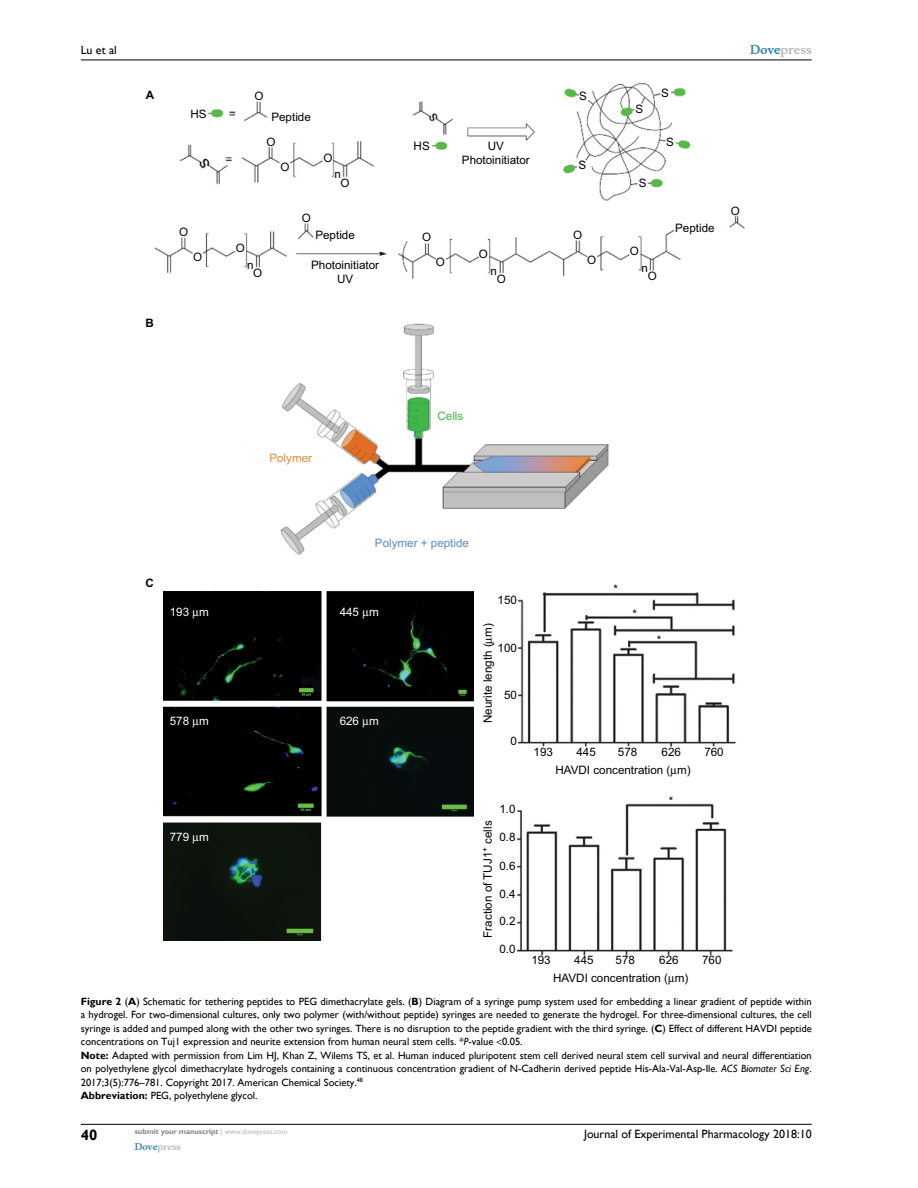
<style>
.page{position:relative;width:918px;height:1188px;background:#fff}
.page>*{position:absolute;margin:0;border:0;box-sizing:border-box;transform-origin:0 0}
.t1{font:700 15px "Gill Sans";color:#000}
.t2{font:12px "Gill Sans";color:#000}
.t3{font:700 12px "Musee";color:#b8babc}
.t4{font:11.7px/14px "Arial";color:#000;text-align:center}
.t5{font:11.7px "Arial";color:#fff}
.t6{font:11.7px "Arial";color:#578dca}
.t7{font:11.7px "Arial";color:#e38740}
.t8{font:11.7px "Arial";color:#43b649}
.t9{font:700 11.7px "Arial";color:#000}
.t10{font:10.5px/13.5px "Gill Sans";color:#000}
.t11{font:700 9px "Musee";color:#b8babc}
.t12{font:700 7.5px "Gill Sans";color:#808285}
.s1{color:#3785ad}
.s2{font-weight:700}
.s3{font-style:italic}
.s4{font-weight:400;color:#b8babc}
</style>
<div class="page">
<hr style="left:81px;top:1124px;width:731px;height:1px;background:#000">
<hr style="left:81px;top:60px;width:731px;height:1px;background:#000">
<img style="left:154px;top:83px;width:591px;height:873px">
<img style="left:163px;top:592px;width:310px;height:349px">
<svg style="left:193px;top:610px;width:6px;height:8px"></svg>
<svg style="left:363px;top:610px;width:6px;height:8px"></svg>
<svg style="left:671px;top:768px;width:6px;height:8px"></svg>
<svg style="left:486px;top:637px;width:9px;height:6px"></svg>
<svg style="left:193px;top:719px;width:6px;height:8px"></svg>
<svg style="left:193px;top:835px;width:6px;height:8px"></svg>
<svg style="left:363px;top:719px;width:6px;height:8px"></svg>
<p class="t2" style="left:81px;top:43px;width:38px">Lu et al</p>
<p class="t9" style="left:146px;top:86px;width:10px">A</p>
<p class="t9" style="left:146px;top:315px;width:10px">B</p>
<p class="t4" style="left:254px;top:89px;width:11px">O</p>
<p class="t4" style="left:190px;top:107px;width:18px">HS</p>
<p class="t4" style="left:271px;top:110px;width:41px">Peptide</p>
<p class="t4" style="left:179px;top:225px;width:11px">O</p>
<p class="t4" style="left:193px;top:250px;width:11px">O</p>
<p class="t4" style="left:267px;top:134px;width:11px">O</p>
<p class="t4" style="left:281px;top:160px;width:11px">O</p>
<p class="t4" style="left:236px;top:241px;width:11px">O</p>
<p class="t4" style="left:247px;top:258px;width:8px">n</p>
<p class="t4" style="left:253px;top:266px;width:11px">O</p>
<p class="t4" style="left:323px;top:151px;width:11px">O</p>
<p class="t4" style="left:302px;top:211px;width:11px">O</p>
<p class="t4" style="left:335px;top:167px;width:8px">n</p>
<p class="t4" style="left:341px;top:175px;width:11px">O</p>
<p class="t4" style="left:315px;top:228px;width:41px">Peptide</p>
<p class="t4" style="left:311px;top:258px;width:69px">Photoinitiator<br>UV</p>
<p class="t4" style="left:414px;top:139px;width:18px">HS</p>
<p class="t4" style="left:462px;top:139px;width:69px">UV<br>Photoinitiator</p>
<p class="t4" style="left:422px;top:230px;width:11px">O</p>
<p class="t4" style="left:436px;top:255px;width:11px">O</p>
<p class="t4" style="left:479px;top:246px;width:11px">O</p>
<p class="t4" style="left:490px;top:264px;width:8px">n</p>
<p class="t4" style="left:497px;top:272px;width:11px">O</p>
<p class="t4" style="left:579px;top:89px;width:9px">S</p>
<p class="t4" style="left:578px;top:158px;width:9px">S</p>
<p class="t4" style="left:573px;top:227px;width:11px">O</p>
<p class="t4" style="left:587px;top:253px;width:11px">O</p>
<p class="t4" style="left:636px;top:102px;width:9px">S</p>
<p class="t4" style="left:639px;top:176px;width:9px">S</p>
<p class="t4" style="left:630px;top:244px;width:11px">O</p>
<p class="t4" style="left:661px;top:86px;width:9px">S</p>
<p class="t4" style="left:666px;top:135px;width:9px">S</p>
<p class="t4" style="left:675px;top:221px;width:41px">Peptide</p>
<p class="t4" style="left:642px;top:261px;width:8px">n</p>
<p class="t4" style="left:648px;top:269px;width:11px">O</p>
<p class="t3" style="left:750px;top:43px;width:63px"><span class="s1">Dove</span>press</p>
<p class="t4" style="left:731px;top:203px;width:11px">O</p>
<p class="t7" style="left:269px;top:449px;width:44px">Polymer</p>
<p class="t8" style="left:437px;top:408px;width:27px">Cells</p>
<p class="t9" style="left:146px;top:574px;width:10px">C</p>
<p class="t6" style="left:375px;top:535px;width:96px">Polymer + peptide</p>
<p class="t5" style="left:170px;top:603px;width:41px">193 m</p>
<p class="t5" style="left:340px;top:603px;width:41px">445 m</p>
<p class="t5" style="left:170px;top:712px;width:41px">578 m</p>
<p class="t5" style="left:340px;top:712px;width:41px">626 m</p>
<p class="t4" style="left:498px;top:593px;width:21px">150</p>
<p class="t4" style="left:481px;top:723px;width:101px;rotate:-90deg">Neurite length ( m)</p>
<p class="t4" style="left:498px;top:641px;width:21px">100</p>
<p class="t4" style="left:504px;top:687px;width:14px">50</p>
<p class="t4" style="left:511px;top:734px;width:8px">0</p>
<p class="t5" style="left:170px;top:829px;width:41px">779 m</p>
<p class="t4" style="left:499px;top:802px;width:18px">1.0</p>
<p class="t4" style="left:481px;top:938px;width:119px;rotate:-90deg">Fraction of TUJ1<sup>+</sup> cells</p>
<p class="t4" style="left:499px;top:830px;width:18px">0.8</p>
<p class="t4" style="left:499px;top:859px;width:18px">0.6</p>
<p class="t4" style="left:499px;top:887px;width:18px">0.4</p>
<p class="t4" style="left:499px;top:914px;width:18px">0.2</p>
<p class="t4" style="left:499px;top:942px;width:18px">0.0</p>
<p class="t4" style="left:614px;top:582px;width:6px">*</p>
<p class="t4" style="left:633px;top:607px;width:6px">*</p>
<p class="t4" style="left:657px;top:632px;width:6px">*</p>
<p class="t4" style="left:534px;top:745px;width:21px">193</p>
<p class="t4" style="left:555px;top:744px;width:137px;line-height:17.2px;text-align:left;text-indent:21px">445<br>HAVDI concentration ( m)</p>
<p class="t4" style="left:618px;top:745px;width:21px">578</p>
<p class="t4" style="left:662px;top:745px;width:21px">626</p>
<p class="t4" style="left:704px;top:745px;width:21px">760</p>
<p class="t4" style="left:669px;top:794px;width:6px">*</p>
<p class="t4" style="left:531px;top:953px;width:21px">193</p>
<p class="t4" style="left:616px;top:953px;width:21px">578</p>
<p class="t4" style="left:659px;top:953px;width:21px">626</p>
<p class="t4" style="left:702px;top:953px;width:21px">760</p>
<p class="t4" style="left:553px;top:952px;width:137px;line-height:17.2px;text-align:left;text-indent:21px">445<br>HAVDI concentration ( m)</p>
<p class="t10" style="left:81px;top:994px;width:732px"><span class="s2">Figure 2</span> (<span class="s2">A</span>) Schematic for tethering peptides to PEG dimethacrylate gels. (<span class="s2">B</span>) Diagram of a syringe pump system used for embedding a linear gradient of peptide within a hydrogel. For two-dimensional cultures, only two polymer (with/without peptide) syringes are needed to generate the hydrogel. For three-dimensional cultures, the cell syringe is added and pumped along with the other two syringes. There is no disruption to the peptide gradient with the third syringe. (<span class="s2">C</span>) Effect of different HAVDI peptide concentrations on Tuj1 expression and neurite extension from human neural stem cells. *<span class="s3">P</span>-value 0.05.<br><span class="s2">Note:</span> Adapted with permission from Lim HJ, Khan Z, Wilems TS, et al. Human induced pluripotent stem cell derived neural stem cell survival and neural differentiation on polyethylene glycol dimethacrylate hydrogels containing a continuous concentration gradient of N-Cadherin derived peptide His-Ala-Val-Asp-Ile. <span class="s3">ACS Biomater Sci Eng</span>.<br>2017;3(5):776–781. Copyright 2017. American Chemical Society.<sup>48<br></sup><span class="s2">Abbreviation:</span> PEG, polyethylene glycol.</p>
<h1 class="t1" style="left:81px;top:1126px;width:18px">40</h1>
<p class="t12" style="left:135px;top:1127px;width:154px">submit your manuscript <span class="s4">| www.dovepress.com</span></p>
<p class="t11" style="left:135px;top:1141px;width:48px"><span class="s1">Dove</span>press</p>
<p class="t2" style="left:584px;top:1127px;width:229px">Journal of Experimental Pharmacology 2018:10</p>
</div>
